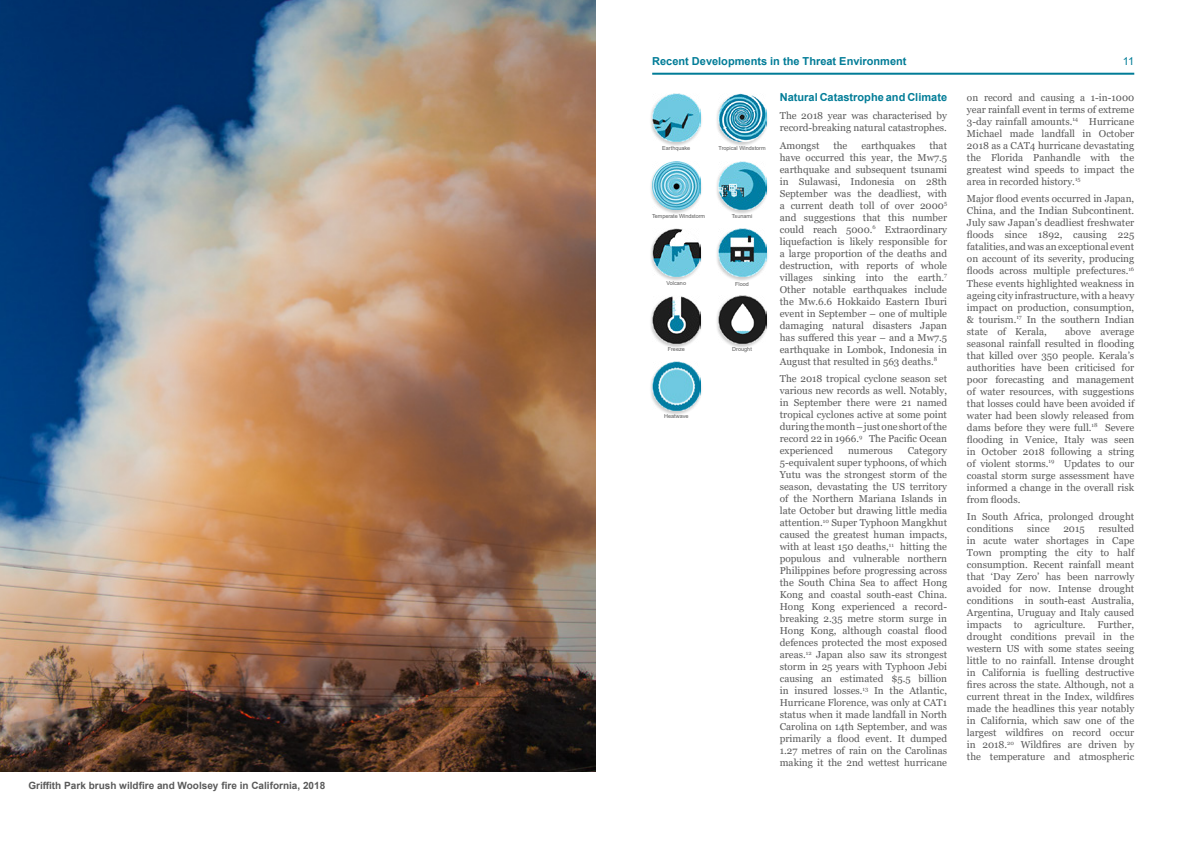
<style>
.page{position:relative;width:1191px;height:842px;background:#fff}
.page>*{position:absolute;margin:0;border:0;box-sizing:border-box;transform-origin:0 0}
.t1{font:700 11px "Arial";color:#007c97}
.t2{font:11px "Arial";color:#007c97}
.t3{font:10px/12px "Georgia";color:#5a5a5a;text-align:justify}
.t4{font:700 10px "Arial";color:#5a5a5a}
.t5{font:5.5px "Arial";color:#5a5a5a}
</style>
<div class="page">
<hr style="left:652px;top:73px;width:482px;height:2px;background:#007c97">
<div style="left:649px;top:93px;width:53px;height:53px;background:#000;opacity:.2"></div>
<img style="left:652px;top:93px;width:48px;height:48px">
<div style="left:715px;top:93px;width:53px;height:53px;background:#000;opacity:.2"></div>
<img style="left:718px;top:93px;width:48px;height:48px">
<div style="left:649px;top:161px;width:53px;height:53px;background:#000;opacity:.2"></div>
<img style="left:652px;top:161px;width:48px;height:48px">
<div style="left:715px;top:161px;width:53px;height:53px;background:#000;opacity:.2"></div>
<img style="left:718px;top:161px;width:48px;height:48px">
<div style="left:715px;top:228px;width:53px;height:53px;background:#000;opacity:.2"></div>
<img style="left:718px;top:228px;width:48px;height:48px">
<div style="left:649px;top:295px;width:53px;height:53px;background:#000;opacity:.2"></div>
<img style="left:652px;top:295px;width:48px;height:48px">
<div style="left:649px;top:228px;width:53px;height:53px;background:#000;opacity:.2"></div>
<img style="left:652px;top:228px;width:48px;height:48px">
<div style="left:715px;top:295px;width:53px;height:53px;background:#000;opacity:.2"></div>
<img style="left:718px;top:295px;width:48px;height:48px">
<div style="left:649px;top:362px;width:53px;height:53px;background:#000;opacity:.2"></div>
<img style="left:652px;top:362px;width:48px;height:48px">
<img style="left:0;top:0;width:595px;height:771px">
<p class="t4" style="left:28px;top:778px;width:298px">Griffith Park brush wildfire and Woolsey fire in California, 2018</p>
<p class="t1" style="left:652px;top:53px;width:256px">Recent Developments in the Threat Environment</p>
<p class="t5" style="left:662px;top:144px;width:30px">Earthquake</p>
<p class="t5" style="left:718px;top:144px;width:49px">Tropical Windstorm</p>
<p class="t5" style="left:652px;top:212px;width:54px">Temperate Windstorm</p>
<p class="t5" style="left:732px;top:212px;width:22px">Tsunami</p>
<p class="t5" style="left:666px;top:279px;width:21px">Volcano</p>
<p class="t5" style="left:668px;top:346px;width:19px">Freeze</p>
<p class="t5" style="left:664px;top:413px;width:26px">Heatwave</p>
<p class="t5" style="left:735px;top:280px;width:15px">Flood</p>
<p class="t5" style="left:732px;top:346px;width:21px">Drought</p>
<p class="t1" style="left:780px;top:90px;width:169px">Natural Catastrophe and Climate</p>
<p class="t3" style="left:780px;top:110px;width:169px">The 2018 year was characterised by record-breaking natural catastrophes.</p>
<p class="t3" style="left:780px;top:139px;width:41px">Amongst</p>
<p class="t3" style="left:833px;top:139px;width:16px">the</p>
<p class="t3" style="left:861px;top:139px;width:56px">earthquakes</p>
<p class="t3" style="left:780px;top:139px;width:169px;text-indent:149px">that have occurred this year, the Mw7.5 earthquake and subsequent tsunami in Sulawasi, Indonesia on 28th September was the deadliest, with a current death toll of over 2000<sup>5 </sup>and suggestions that this number could reach 5000.<sup>6</sup> Extraordinary liquefaction is likely responsible for a large proportion of the deaths and destruction, with reports of whole villages sinking into the earth.<sup>7<br></sup>Other notable earthquakes include the Mw.6.6 Hokkaido Eastern Iburi event in September – one of multiple damaging natural disasters Japan has suffered this year – and a Mw7.5 earthquake in Lombok, Indonesia in August that resulted in 563 deaths.<sup>8</sup></p>
<p class="t3" style="left:780px;top:373px;width:169px">The 2018 tropical cyclone season set various new records as well. Notably, in September there were 21 named tropical cyclones active at some point during the month – just one short of the record 22 in 1966.<sup>9</sup> The Pacific Ocean experienced</p>
<p class="t3" style="left:780px;top:445px;width:169px;text-indent:128px">Category 5-equivalent super typhoons, of which Yutu was the strongest storm of the season, devastating the US territory of the Northern Mariana Islands in late October but drawing little media attention.<sup>10</sup> Super Typhoon Mangkhut caused the greatest human impacts, with at least 150 deaths,<sup>11</sup> hitting the populous and vulnerable northern Philippines before progressing across the South China Sea to affect Hong Kong and coastal south-east China.<br>Hong Kong experienced a record&shy;breaking 2.35 metre storm surge in Hong Kong, although coastal flood defences protected the most exposed areas.<sup>12</sup> Japan also saw its strongest storm in 25 years with Typhoon Jebi causing an estimated $5.5 billion in insured losses.<sup>13</sup> In the Atlantic, Hurricane Florence, was only at CAT1 status when it made landfall in North Carolina on 14th September, and was primarily a flood event. It dumped 1.27 metres of rain on the Carolinas making it the 2nd wettest hurricane</p>
<p class="t3" style="left:848px;top:445px;width:46px">numerous</p>
<p class="t2" style="left:1122px;top:53px;width:13px">11</p>
<p class="t3" style="left:967px;top:92px;width:169px">on record and causing a 1-in-1000 year rainfall event in terms of extreme 3-day rainfall amounts.<sup>14</sup> Hurricane Michael made landfall in October 2018 as a CAT4 hurricane devastating the Florida Panhandle with the greatest wind speeds to impact the area in recorded history.<sup>15</sup></p>
<p class="t3" style="left:967px;top:193px;width:169px">Major flood events occurred in Japan, China, and the Indian Subcontinent.<br>July saw Japan’s deadliest freshwater floods since 1892, causing 225 fatalities, and was an exceptional event on account of its severity, producing floods across multiple prefectures.<sup>16<br></sup>These events highlighted weakness in ageing city infrastructure, with a heavy impact on production, consumption, &amp; tourism.<sup>17</sup> In the southern Indian state of Kerala,</p>
<p class="t3" style="left:967px;top:325px;width:169px;text-indent:98px">above average seasonal rainfall resulted in flooding that killed over 350 people. Kerala’s authorities have been criticised for poor forecasting and management of water resources, with suggestions that losses could have been avoided if water had been slowly released from dams before they were full.<sup>18</sup> Severe flooding in Venice, Italy was seen in October 2018 following a string of violent storms.<sup>19</sup> Updates to our coastal storm surge assessment have informed a change in the overall risk from floods.</p>
<p class="t3" style="left:967px;top:511px;width:169px">In South Africa, prolonged drought conditions</p>
<p class="t3" style="left:967px;top:523px;width:169px;text-indent:131px">resulted in acute water shortages in Cape Town prompting the city to half consumption. Recent rainfall meant that ‘Day Zero’ has been narrowly avoided for now. Intense drought conditions in south-east Australia, Argentina, Uruguay and Italy caused impacts to agriculture. Further, drought conditions prevail in the western US with some states seeing little to no rainfall. Intense drought in California is fuelling destructive fires across the state. Although, not a current threat in the Index, wildfires made the headlines this year notably in California, which saw one of the largest wildfires on record occur in 2018.<sup>20</sup> Wildfires are driven by the temperature and atmospheric</p>
<p class="t3" style="left:1027px;top:523px;width:24px">since</p>
<p class="t3" style="left:1063px;top:523px;width:23px">2015</p>
</div>
